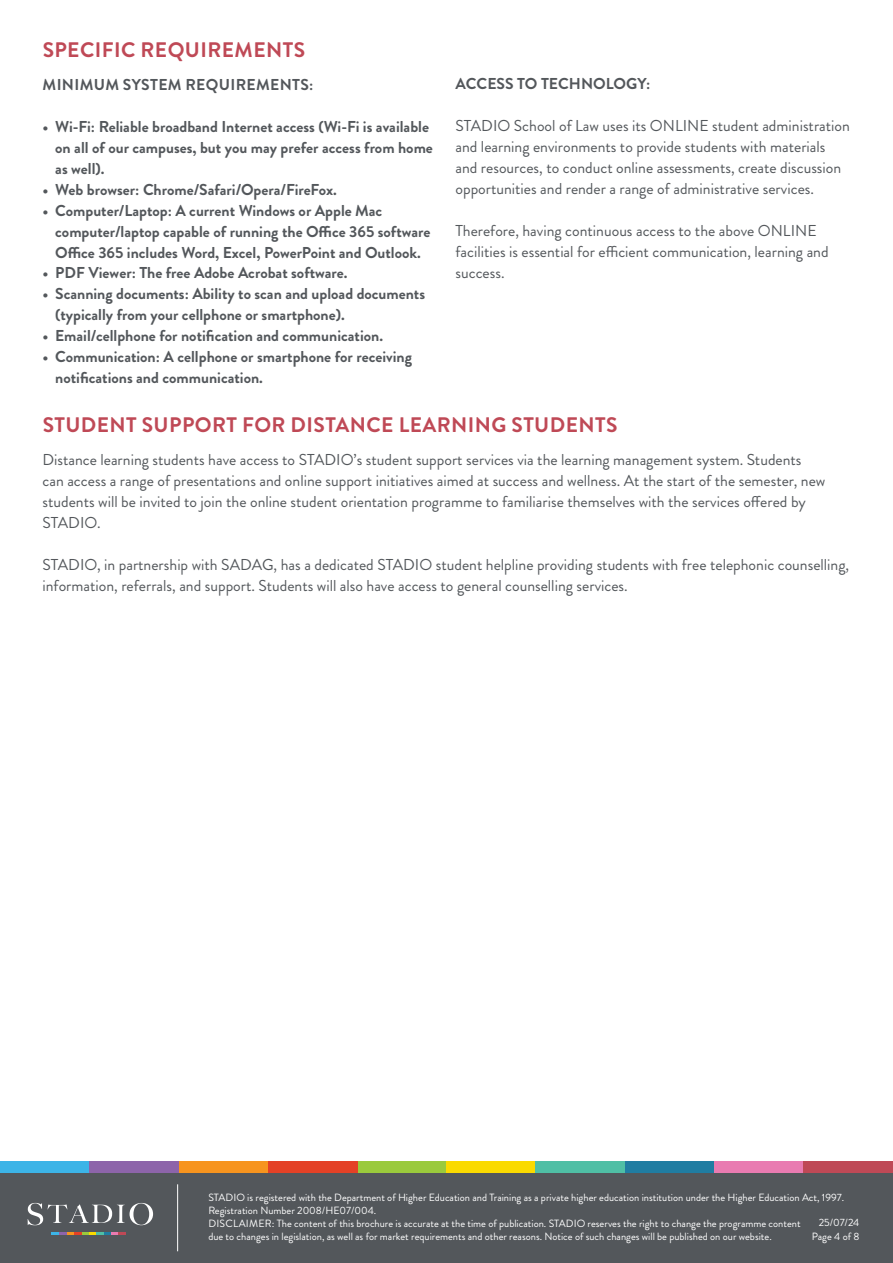
<style>
.page{position:relative;width:893px;height:1263px;background:#fff}
.page>*{position:absolute;margin:0;border:0;box-sizing:border-box;transform-origin:0 0}
.t1{font:700 21px "Brandon Grotesque";letter-spacing:.02em;color:#bf4956}
.t2{font:15.75px/21px "Brandon Grotesque";color:#53575b}
.t3{font:700 15.75px/21px "Brandon Grotesque";color:#53575b}
.t4{font:700 15.75px "Brandon Grotesque";letter-spacing:.02em;color:#53575b}
.t5{font:10.5px/12.8px "Brandon Grotesque";color:#fff}
</style>
<div class="page">
<div style="left:0;top:1172px;width:893px;height:91px;background:#53575b"></div>
<hr style="left:177px;top:1184px;width:1px;height:67px;background:#fff">
<svg style="left:28px;top:1203px;width:125px;height:22px"></svg>
<svg style="left:52px;top:1232px;width:74px;height:3px"></svg>
<div style="left:357px;top:1161px;width:89px;height:11px;background:#9aca3c"></div>
<div style="left:179px;top:1161px;width:89px;height:11px;background:#f7941e"></div>
<div style="left:625px;top:1161px;width:89px;height:11px;background:#207da2"></div>
<div style="left:0;top:1161px;width:89px;height:11px;background:#3cb4e7"></div>
<div style="left:89px;top:1161px;width:90px;height:11px;background:#8d64aa"></div>
<div style="left:268px;top:1161px;width:89px;height:11px;background:#e44126"></div>
<div style="left:446px;top:1161px;width:90px;height:11px;background:#fada00"></div>
<div style="left:536px;top:1161px;width:89px;height:11px;background:#4fbfa5"></div>
<div style="left:714px;top:1161px;width:90px;height:11px;background:#e97bb1"></div>
<div style="left:804px;top:1161px;width:89px;height:11px;background:#bf4956"></div>
<h1 class="t1" style="left:43px;top:35px;width:264px">SPECIFIC REQUIREMENTS</h1>
<p class="t4" style="left:43px;top:73px;width:272px">MINIMUM SYSTEM REQUIREMENTS:</p>
<p class="t3" style="left:55px;top:116px;width:379px;text-indent:-13px">• Wi-Fi: Reliable broadband Internet access (Wi-Fi is available on all of our campuses, but you may prefer access from home as well).</p>
<p class="t3" style="left:43px;top:179px;width:296px">• Web browser: Chrome/Safari/Opera/FireFox.</p>
<p class="t3" style="left:55px;top:200px;width:377px;text-indent:-13px">• Computer/Laptop: A current Windows or Apple Mac computer/laptop capable of running the Office 365 software<br>Office 365 includes Word, Excel, PowerPoint and Outlook.</p>
<p class="t3" style="left:43px;top:263px;width:307px">• PDF Viewer: The free Adobe Acrobat software.</p>
<p class="t3" style="left:55px;top:284px;width:371px;text-indent:-13px">• Scanning documents: Ability to scan and upload documents (typically from your cellphone or smartphone).</p>
<p class="t3" style="left:43px;top:326px;width:342px">• Email/cellphone for notification and communication.</p>
<p class="t3" style="left:55px;top:347px;width:358px;text-indent:-13px">• Communication: A cellphone or smartphone for receiving notifications and communication.</p>
<p class="t3" style="left:455px;top:74px;width:196px">ACCESS TO TECHNOLOGY:</p>
<p class="t2" style="left:455px;top:116px;width:396px">STADIO School of Law uses its ONLINE student administration and learning environments to provide students with materials and resources, to conduct online assessments, create discussion opportunities and render a range of administrative services.</p>
<p class="t2" style="left:455px;top:221px;width:375px">Therefore, having continuous access to the above ONLINE facilities is essential for efficient communication, learning and success.</p>
<h1 class="t1" style="left:43px;top:410px;width:576px">STUDENT SUPPORT FOR DISTANCE LEARNING STUDENTS</h1>
<p class="t2" style="left:43px;top:449px;width:784px">Distance learning students have access to STADIO’s student support services via the learning management system. Students can access a range of presentations and online support initiatives aimed at success and wellness. At the start of the semester, new students will be invited to join the online student orientation programme to familiarise themselves with the services offered by STADIO.</p>
<p class="t2" style="left:43px;top:554px;width:808px">STADIO, in partnership with SADAG, has a dedicated STADIO student helpline providing students with free telephonic counselling, information, referrals, and support. Students will also have access to general counselling services.</p>
<p class="t5" style="left:208px;top:1191px;width:637px">STADIO is registered with the Department of Higher Education and Training as a private higher education institution under the Higher Education Act, 1997.<br>Registration Number 2008/HE07/004.<br>DISCLAIMER: The content of this brochure is accurate at the time of publication. STADIO reserves the right to change the programme content<br>due to changes in legislation, as well as for market requirements and other reasons. Notice of such changes will be published on our website.</p>
<p class="t5" style="left:812px;top:1216px;width:49px;line-height:13.5px;text-align:right">25/07/24<br>Page 4 of 8</p>
</div>
